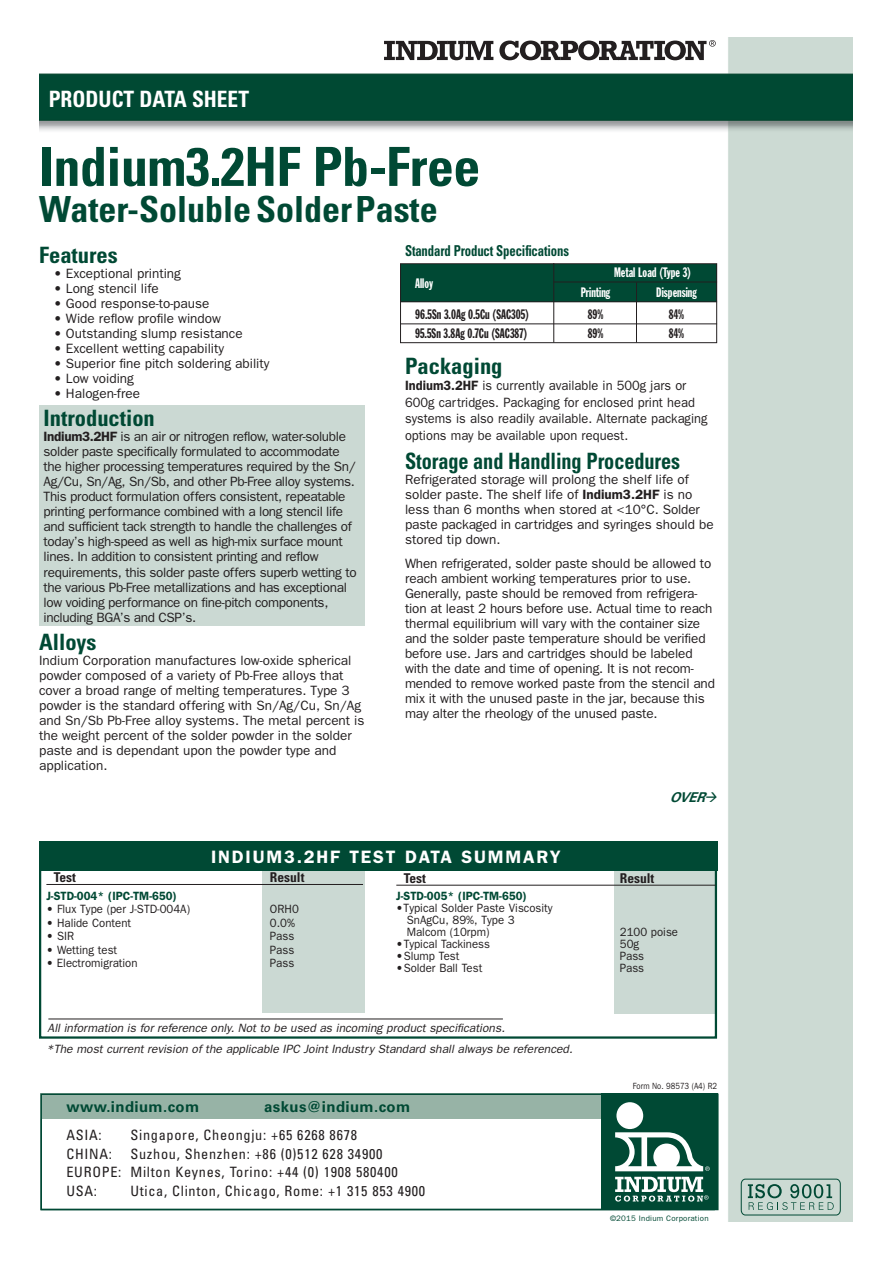
<style>
.page{position:relative;width:893px;height:1263px;background:#fff}
.page>*{position:absolute;margin:0;border:0;box-sizing:border-box;transform-origin:0 0}
.t1{font:700 condensed 54px "Univers LT Std";letter-spacing:-.01em;color:#004934}
.t2{font:700 condensed 36px "Univers LT Std";color:#004934}
.t3{font:700 condensed 22.5px "Univers LT Std";color:#004934}
.t4{font:700 condensed 22.5px "Univers LT Std";color:#004934;scale:.9 1}
.t5{font:700 condensed 22.5px "Univers LT Std";color:#fff;scale:.95 1}
.t6{font:600 18px "Franklin Gothic";letter-spacing:.1em;color:#fff}
.t7{font:700 15px "Univers LT Std";letter-spacing:.025em;color:#004934}
.t8{font:700 condensed 15px "Univers LT Std";letter-spacing:-.01em;color:#004934;scale:.85 1}
.t9{font:condensed 14.25px/18.5px "Univers LT Std";letter-spacing:.05em;color:#231f20}
.t10{font:13.5px/15px "Franklin Gothic";letter-spacing:-.01em;color:#231f20}
.t11{font:13.5px/16.5px "Franklin Gothic";letter-spacing:-.01em;color:#231f20;scale:.95 1}
.t12{font:13.5px "Franklin Gothic Extra Cond";color:#231f20;scale:.95 1}
.t13{font:13.5px "Franklin Gothic Extra Cond";color:#fff;scale:.95 1}
.t14{font:700 condensed 13.5px "Univers LT Std";color:#231f20}
.t15{font:italic 700 13.5px "Univers LT Std";color:#004934;scale:.95 1}
.t16{font:12px/12.3px "Franklin Gothic";color:#231f20;scale:.95 1}
.t17{font:italic 12px/20.1px "Franklin Gothic";color:#231f20}
.t18{font:600 12px "Franklin Gothic";color:#004934;scale:.95 1}
.t19{font:9px "Franklin Gothic";color:#231f20;scale:.85 1}
.t20{font:7.95px "Franklin Gothic";letter-spacing:.03em;color:#004934}
.s1{font-weight:600}
</style>
<div class="page">
<img style="left:39px;top:38px;width:813px;height:1183px">
<svg style="left:748px;top:1184px;width:86px;height:26px"></svg>
<div style="left:741px;top:1179px;width:99px;height:36px;border:1px solid #004934;border-radius:5px"></div>
<svg style="left:384px;top:41px;width:109px;height:19px"></svg>
<svg style="left:499px;top:40px;width:217px;height:20px"></svg>
<div style="left:39px;top:405px;width:325px;height:221px;background:#cbd9d3"></div>
<div style="left:401px;top:264px;width:316px;height:38px;background:#004934"></div>
<hr style="left:553px;top:263px;width:1px;height:79px;background:#231f20">
<div style="left:400px;top:263px;width:317px;height:80px;border:1px solid #231f20"></div>
<hr style="left:554px;top:282px;width:163px;height:1px;background:#231f20">
<hr style="left:636px;top:282px;width:1px;height:60px;background:#231f20">
<div style="left:614px;top:870px;width:103px;height:143px;background:#cbd9d3"></div>
<div style="left:39px;top:841px;width:678px;height:30px;background:#004934"></div>
<div style="left:39px;top:841px;width:678px;height:198px;border:2px solid #004934"></div>
<hr style="left:396px;top:885px;width:320px;height:1px;background:#231f20">
<hr style="left:48px;top:1018px;width:455px;height:1px;background:#231f20">
<div style="left:262px;top:871px;width:102px;height:141px;background:#cbd9d3"></div>
<hr style="left:46px;top:884px;width:317px;height:1px;background:#231f20">
<hr style="left:401px;top:301px;width:316px;height:1px;background:#231f20">
<hr style="left:401px;top:323px;width:316px;height:1px;background:#231f20">
<div style="left:40px;top:1093px;width:675px;height:117px;background:#fff"></div>
<div style="left:41px;top:1093px;width:674px;height:26px;background:#97b3a6"></div>
<div style="left:40px;top:1093px;width:678px;height:117px;border:1px solid #004934"></div>
<div style="left:601px;top:1093px;width:117px;height:117px;background:#004934"></div>
<div style="left:616px;top:1102px;width:27px;height:27px;background:#fff;border-radius:50%"></div>
<svg style="left:615px;top:1132px;width:95px;height:39px"></svg>
<svg style="left:615px;top:1177px;width:93px;height:24px"></svg>
<h3 class="t5" style="left:49px;top:85px;width:212px">PRODUCT DATA SHEET</h3>
<h1 class="t1" style="left:39px;top:134px;width:443px">Indium3.2HF Pb-Free</h1>
<h2 class="t2" style="left:39px;top:187px;width:400px">Water-Soluble SolderPaste</h2>
<h3 class="t3" style="left:39px;top:241px;width:80px">Features</h3>
<p class="t10" style="left:54px;top:265px;width:129px">• Exceptional printing</p>
<p class="t10" style="left:54px;top:280px;width:107px">• Long stencil life</p>
<p class="t10" style="left:54px;top:295px;width:157px">• Good response-to-pause</p>
<p class="t10" style="left:54px;top:310px;width:169px">• Wide reflow profile window</p>
<p class="t10" style="left:54px;top:325px;width:190px">• Outstanding slump resistance</p>
<p class="t10" style="left:54px;top:340px;width:172px">• Excellent wetting capability</p>
<p class="t10" style="left:54px;top:355px;width:217px">• Superior fine pitch soldering ability</p>
<p class="t10" style="left:54px;top:370px;width:82px">• Low voiding</p>
<p class="t10" style="left:54px;top:385px;width:88px">• Halogen-free</p>
<h3 class="t3" style="left:44px;top:405px;width:113px">Introduction</h3>
<p class="t10" style="left:44px;top:429px;width:315px"><span class="s1">Indium3.2HF</span> is an air or nitrogen reflow, water-soluble solder paste specifically formulated to accommodate the higher processing temperatures required by the Sn/ Ag/Cu, Sn/Ag, Sn/Sb, and other Pb-Free alloy systems.<br>This product formulation offers consistent, repeatable printing performance combined with a long stencil life and sufficient tack strength to handle the challenges of today’s high-speed as well as high-mix surface mount lines. In addition to consistent printing and reflow requirements, this solder paste offers superb wetting to the various Pb-Free metallizations and has exceptional low voiding performance on fine-pitch components, including BGA’s and CSP’s.</p>
<h3 class="t3" style="left:39px;top:628px;width:59px">Alloys</h3>
<p class="t10" style="left:39px;top:653px;width:327px">Indium Corporation manufactures low-oxide spherical powder composed of a variety of Pb-Free alloys that cover a broad range of melting temperatures. Type 3 powder is the standard offering with Sn/Ag/Cu, Sn/Ag and Sn/Sb Pb-Free alloy systems. The metal percent is the weight percent of the solder powder in the solder paste and is dependant upon the powder type and application.</p>
<p class="t8" style="left:405px;top:242px;width:194px">Standard Product Specifications</p>
<p class="t13" style="left:415px;top:276px;width:20px">Alloy</p>
<p class="t13" style="left:614px;top:265px;width:83px">Metal Load (Type 3)</p>
<p class="t13" style="left:581px;top:285px;width:32px">Printing</p>
<p class="t13" style="left:656px;top:285px;width:44px">Dispensing</p>
<p class="t12" style="left:415px;top:307px;width:121px">96.5Sn 3.0Ag 0.5Cu (SAC305)</p>
<p class="t12" style="left:588px;top:307px;width:18px">89%</p>
<p class="t12" style="left:669px;top:307px;width:18px">84%</p>
<p class="t12" style="left:415px;top:326px;width:119px">95.5Sn 3.8Ag 0.7Cu (SAC387)</p>
<p class="t12" style="left:588px;top:326px;width:18px">89%</p>
<p class="t12" style="left:669px;top:326px;width:18px">84%</p>
<h3 class="t3" style="left:405px;top:352px;width:99px">Packaging</h3>
<p class="t11" style="left:405px;top:377px;width:320px"><span class="s1">Indium3.2HF</span> is currently available in 500g jars or 600g cartridges. Packaging for enclosed print head systems is also readily available. Alternate packaging options may be available upon request.</p>
<h3 class="t4" style="left:405px;top:447px;width:307px">Storage and Handling Procedures</h3>
<p class="t10" style="left:405px;top:471px;width:310px">Refrigerated storage will prolong the shelf life of solder paste. The shelf life of <span class="s1">Indium3.2HF</span> is no less than 6 months when stored at &lt;10°C. Solder paste packaged in cartridges and syringes should be stored tip down.</p>
<p class="t10" style="left:405px;top:555px;width:311px">When refrigerated, solder paste should be allowed to reach ambient working temperatures prior to use.<br>Generally, paste should be removed from refrigera&shy;tion at least 2 hours before use. Actual time to reach thermal equilibrium will vary with the container size and the solder paste temperature should be verified before use. Jars and cartridges should be labeled with the date and time of opening. It is not recom&shy;mended to remove worked paste from the stencil and mix it with the unused paste in the jar, because this may alter the rheology of the unused paste.</p>
<p class="t15" style="left:670px;top:789px;width:54px">OVER→</p>
<h3 class="t6" style="left:211px;top:846px;width:351px">INDIUM3.2HF TEST DATA SUMMARY</h3>
<p class="t14" style="left:404px;top:870px;width:24px">Test</p>
<p class="t14" style="left:620px;top:870px;width:36px">Result</p>
<p class="t18" style="left:396px;top:888px;width:139px">J-STD-005* (IPC-TM-650)</p>
<p class="t16" style="left:407px;top:901px;width:155px;text-indent:-10px">•Typical Solder Paste Viscosity<br>SnAgCu, 89%, Type 3<br>Malcom (10rpm)</p>
<p class="t14" style="left:54px;top:869px;width:24px">Test</p>
<p class="t14" style="left:270px;top:869px;width:36px">Result</p>
<p class="t18" style="left:46px;top:888px;width:139px">J-STD-004* (IPC-TM-650)</p>
<p class="t16" style="left:46px;top:903px;width:153px"><span class="s1">•</span> Flux Type (per J-STD-004A)</p>
<p class="t16" style="left:270px;top:903px;width:32px">ORH0</p>
<p class="t16" style="left:46px;top:916px;width:91px">• Halide Content</p>
<p class="t16" style="left:270px;top:916px;width:28px">0.0%</p>
<p class="t16" style="left:46px;top:930px;width:31px">• SIR</p>
<p class="t16" style="left:270px;top:930px;width:27px">Pass</p>
<p class="t16" style="left:46px;top:943px;width:76px">• Wetting test</p>
<p class="t16" style="left:270px;top:943px;width:27px">Pass</p>
<p class="t16" style="left:46px;top:957px;width:97px"><span class="s1">•</span> Electromigration</p>
<p class="t16" style="left:270px;top:957px;width:27px">Pass</p>
<p class="t16" style="left:620px;top:926px;width:63px">2100 poise</p>
<p class="t16" style="left:396px;top:938px;width:100px">•Typical Tackiness</p>
<p class="t16" style="left:620px;top:938px;width:22px">50g</p>
<p class="t16" style="left:396px;top:950px;width:68px">•Slump Test</p>
<p class="t16" style="left:620px;top:950px;width:27px">Pass</p>
<p class="t16" style="left:396px;top:962px;width:92px">•Solder Ball Test</p>
<p class="t16" style="left:620px;top:962px;width:27px">Pass</p>
<p class="t17" style="left:47px;top:1018px;width:528px">All information is for reference only. Not to be used as incoming product specifications.<br>*The most current revision of the applicable IPC Joint Industry Standard shall always be referenced.</p>
<p class="t7" style="left:66px;top:1098px;width:134px">www.indium.com</p>
<p class="t7" style="left:264px;top:1098px;width:148px">askus@indium.com</p>
<p class="t9" style="left:66px;top:1126px;width:37px">ASIA:</p>
<p class="t9" style="left:131px;top:1126px;width:228px">Singapore, Cheongju: +65 6268 8678</p>
<p class="t9" style="left:66px;top:1144px;width:47px">CHINA:</p>
<p class="t9" style="left:66px;top:1144px;width:333px;text-indent:64px">Suzhou, Shenzhen: +86 (0)512 628 34900<br>EUROPE: Milton Keynes, Torino: +44 (0) 1908 580400<br>USA:</p>
<p class="t9" style="left:131px;top:1181px;width:296px">Utica, Clinton, Chicago, Rome: +1 315 853 4900</p>
<p class="t19" style="left:633px;top:1080px;width:100px">Form No. 98573 (A4) R2</p>
<p class="t20" style="left:610px;top:1214px;width:100px">©2015 Indium Corporation</p>
</div>
